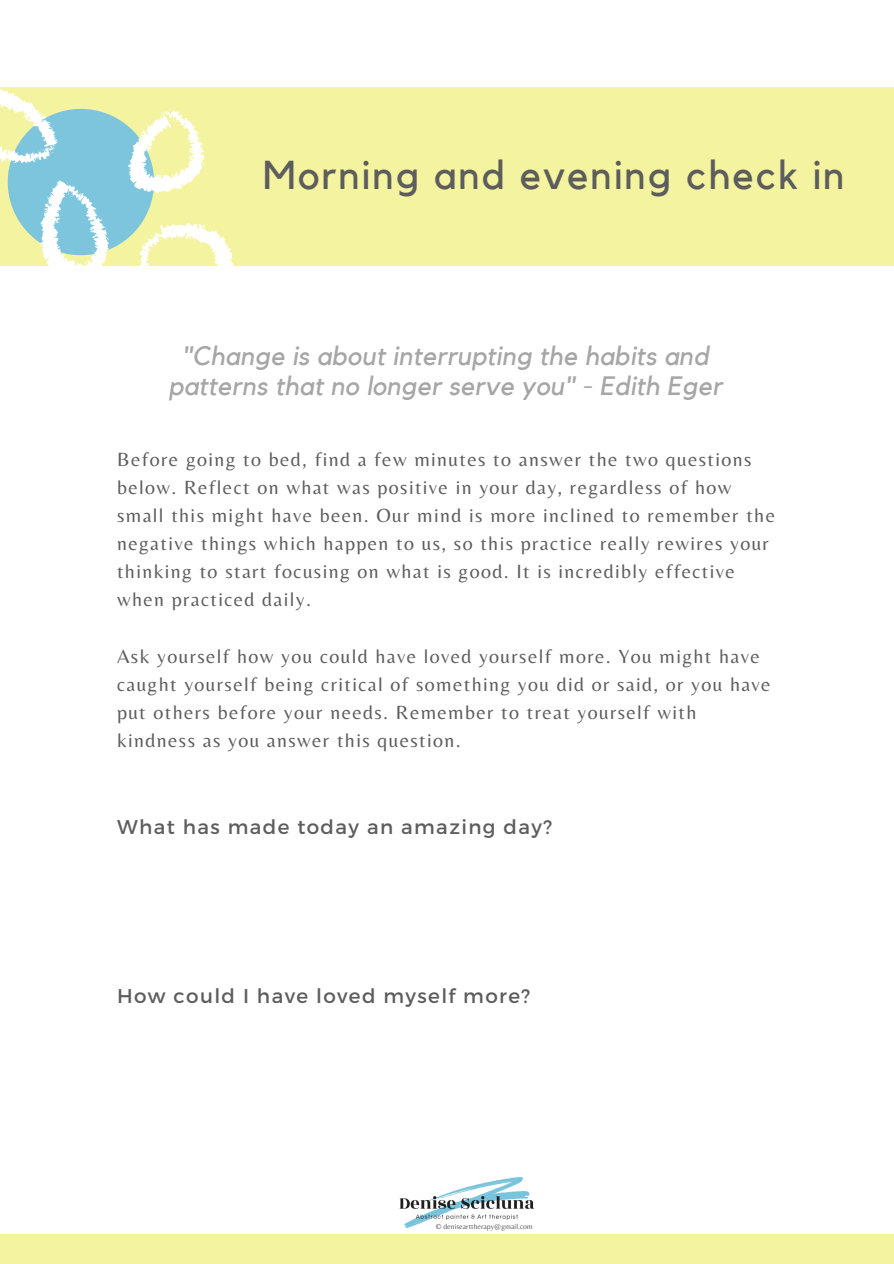
<style>
.page{position:relative;width:894px;height:1264px;background:#fff}
.page>*{position:absolute;margin:0;border:0;box-sizing:border-box;transform-origin:0 0}
.t1{font:40.2px "Kollektif";letter-spacing:.05em;color:#5d5d5d}
.t2{font:italic 26.55px/30.5px "Kollektif";letter-spacing:.01em;color:#a6a6a6;text-align:center}
.t3{font:19.8px/28.2px "Belleza";letter-spacing:.07em;color:#5d5d5d}
.t4{font:19.8px "Montserrat";letter-spacing:.07em;color:#5d5d5d}
.t5{font:7.65px "Belleza";color:#5d5d5d}
</style>
<div class="page">
<div style="left:0;top:88px;width:893px;height:178px;background:#f4f39f"></div>
<svg style="left:0;top:89px;width:234px;height:177px"></svg>
<img style="left:399px;top:1177px;width:135px;height:51px">
<div style="left:0;top:1234px;width:893px;height:29px;background:#f4f39f"></div>
<p class="t1" style="left:263px;top:157px;width:583px">Morning and evening check in</p>
<p class="t2" style="left:168px;top:341px;width:555px">"Change is about interrupting the habits and patterns that no longer serve you" - Edith Eger</p>
<p class="t3" style="left:117px;top:444px;width:659px">Before going to bed, find a few minutes to answer the two questions below. Reflect on what was positive in your day, regardless of how small this might have been. Our mind is more inclined to remember the negative things which happen to us, so this practice really rewires your thinking to start focusing on what is good. It is incredibly effective when practiced daily.</p>
<p class="t3" style="left:117px;top:641px;width:654px">Ask yourself how you could have loved yourself more. You might have caught yourself being critical of something you did or said, or you have put others before your needs. Remember to treat yourself with kindness as you answer this question.</p>
<p class="t4" style="left:117px;top:814px;width:436px">What has made today an amazing day?</p>
<p class="t4" style="left:117px;top:982px;width:414px">How could I have loved myself more?</p>
<p class="t5" style="left:435px;top:1221px;width:99px">© denisearttherapy@gmail.com</p>
</div>
